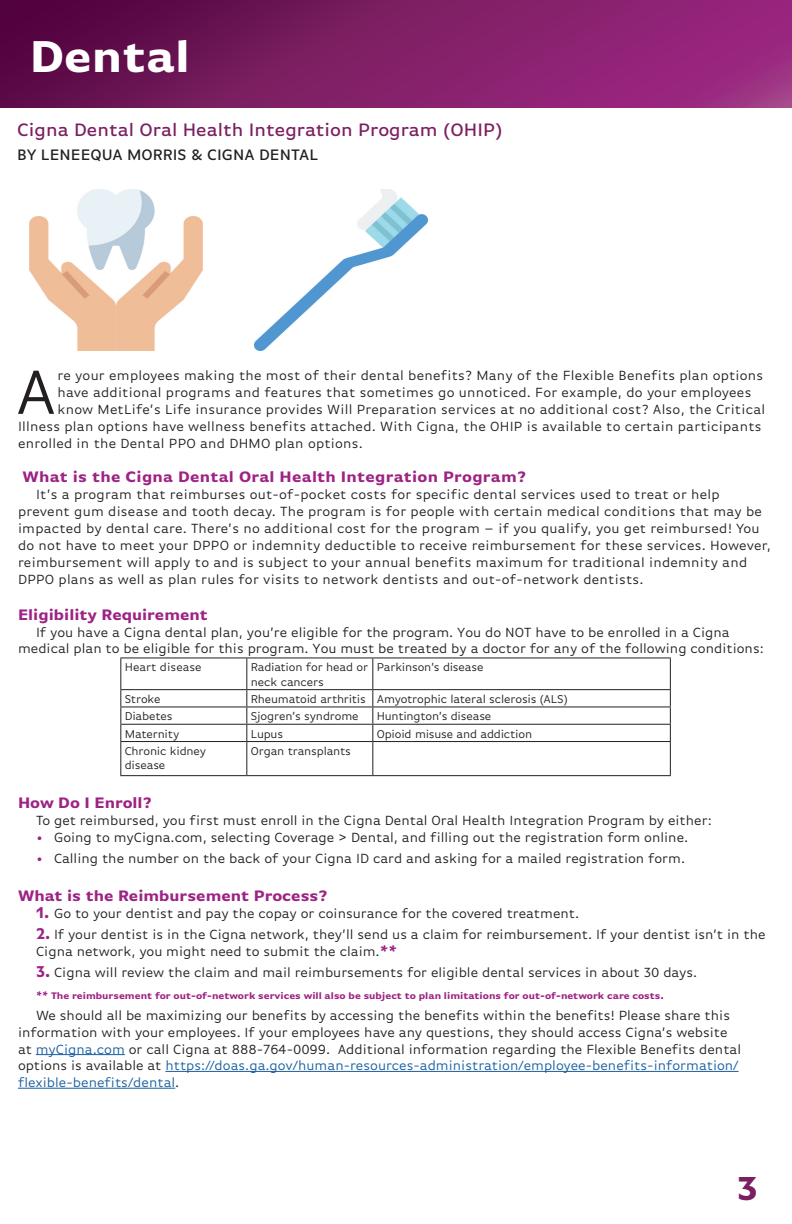
<style>
.page{position:relative;width:792px;height:1224px;background:#fff}
.page>*{position:absolute;margin:0;border:0;box-sizing:border-box;transform-origin:0 0}
.t1{font:65.8px "Basic Gothic Pro";color:#231f20}
.t2{font:700 47px "Basic Gothic Pro";color:#fff}
.t3{font:700 35px "Basic Gothic Pro";color:#7b1f61}
.t4{font:500 19px "Basic Gothic Pro";color:#7b1f61}
.t5{font:700 16px "Basic Gothic Pro";color:#9d2384}
.t6{font:500 16px "Basic Gothic Pro";color:#231f20}
.t7{font:14px/16.8px "Basic Gothic Pro";color:#231f20}
.t8{font:12px/14.4px "Basic Gothic Pro";letter-spacing:-.015em;color:#231f20}
.t9{font:700 10px "Basic Gothic Pro";color:#9d2384}
.s1{color:#9d2384}
.s2{font-weight:700;font-size:16.5px;color:#9d2384}
.s3{font-weight:700;color:#9d2384}
.s4{color:#175d9e}
</style>
<div class="page">
<div style="left:0;top:0;width:792px;height:108px;background:linear-gradient(to right,#590b43,#a12d85)"></div>
<hr style="left:36px;top:1054px;width:89px;height:1px;background:#175d9e">
<hr style="left:165px;top:1071px;width:574px;height:1px;background:#175d9e">
<hr style="left:18px;top:1088px;width:157px;height:1px;background:#175d9e">
<hr style="left:120px;top:657px;width:127px;height:1px;background:#231f20">
<hr style="left:120px;top:658px;width:1px;height:31px;background:#231f20">
<hr style="left:247px;top:657px;width:126px;height:1px;background:#231f20">
<hr style="left:246px;top:658px;width:1px;height:31px;background:#231f20">
<hr style="left:373px;top:657px;width:298px;height:1px;background:#231f20">
<hr style="left:372px;top:658px;width:1px;height:31px;background:#231f20">
<hr style="left:670px;top:658px;width:1px;height:31px;background:#231f20">
<hr style="left:120px;top:689px;width:127px;height:1px;background:#231f20">
<hr style="left:247px;top:689px;width:126px;height:1px;background:#231f20">
<hr style="left:373px;top:689px;width:298px;height:1px;background:#231f20">
<hr style="left:120px;top:706px;width:127px;height:1px;background:#231f20">
<hr style="left:247px;top:706px;width:126px;height:1px;background:#231f20">
<hr style="left:373px;top:706px;width:298px;height:1px;background:#231f20">
<hr style="left:120px;top:724px;width:127px;height:1px;background:#231f20">
<svg style="left:120px;top:690px;width:1px;height:51px"></svg>
<hr style="left:247px;top:724px;width:126px;height:1px;background:#231f20">
<svg style="left:246px;top:690px;width:1px;height:51px"></svg>
<hr style="left:373px;top:724px;width:298px;height:1px;background:#231f20">
<svg style="left:372px;top:690px;width:1px;height:51px"></svg>
<svg style="left:670px;top:690px;width:1px;height:51px"></svg>
<hr style="left:120px;top:741px;width:127px;height:1px;background:#231f20">
<hr style="left:120px;top:742px;width:1px;height:33px;background:#231f20">
<hr style="left:247px;top:741px;width:126px;height:1px;background:#231f20">
<hr style="left:246px;top:742px;width:1px;height:33px;background:#231f20">
<hr style="left:373px;top:741px;width:298px;height:1px;background:#231f20">
<hr style="left:372px;top:742px;width:1px;height:33px;background:#231f20">
<hr style="left:670px;top:742px;width:1px;height:33px;background:#231f20">
<hr style="left:120px;top:775px;width:127px;height:1px;background:#231f20">
<hr style="left:247px;top:775px;width:126px;height:1px;background:#231f20">
<hr style="left:373px;top:775px;width:298px;height:1px;background:#231f20">
<img style="left:30px;top:190px;width:172px;height:160px">
<img style="left:255px;top:190px;width:173px;height:160px">
<p class="t2" style="left:30px;top:29px;width:162px">Dental</p>
<p class="t4" style="left:17px;top:119px;width:487px">Cigna Dental Oral Health Integration Program (OHIP)</p>
<p class="t6" style="left:17px;top:146px;width:303px">BY LENEEQUA MORRIS &amp; CIGNA DENTAL</p>
<p class="t1" style="left:16px;top:355px;width:42px">A</p>
<p class="t7" style="left:57px;top:367px;width:707px">re your employees making the most of their dental benefits? Many of the Flexible Benefits plan options</p>
<p class="t7" style="left:57px;top:384px;width:695px">have additional programs and features that sometimes go unnoticed. For example, do your employees</p>
<p class="t7" style="left:57px;top:401px;width:709px">know MetLife’s Life insurance provides Will Preparation services at no additional cost? Also, the Critical</p>
<p class="t7" style="left:18px;top:418px;width:745px">Illness plan options have wellness benefits attached. With Cigna, the OHIP is available to certain participants</p>
<p class="t7" style="left:18px;top:435px;width:346px">enrolled in the Dental PPO and DHMO plan options.</p>
<p class="t5" style="left:22px;top:467px;width:505px">What is the Cigna Dental Oral Health Integration Program?</p>
<p class="t7" style="left:18px;top:486px;width:754px;text-indent:18px">It’s a program that reimburses out-of-pocket costs for specific dental services used to treat or help prevent gum disease and tooth decay. The program is for people with certain medical conditions that may be impacted by dental care. There’s no additional cost for the program – if you qualify, you get reimbursed! You do not have to meet your DPPO or indemnity deductible to receive reimbursement for these services. However, reimbursement will apply to and is subject to your annual benefits maximum for traditional indemnity and DPPO plans as well as plan rules for visits to network dentists and out-of-network dentists.</p>
<p class="t5" style="left:18px;top:605px;width:191px">Eligibility Requirement</p>
<p class="t7" style="left:18px;top:624px;width:747px;text-indent:18px">If you have a Cigna dental plan, you’re eligible for the program. You do NOT have to be enrolled in a Cigna medical plan to be eligible for this program. You must be treated by a doctor for any of the following conditions:</p>
<p class="t8" style="left:125px;top:660px;width:78px">Heart disease</p>
<p class="t8" style="left:251px;top:660px;width:119px">Radiation for head or neck cancers</p>
<p class="t8" style="left:377px;top:660px;width:108px">Parkinson’s disease</p>
<p class="t8" style="left:125px;top:692px;width:37px">Stroke</p>
<p class="t8" style="left:251px;top:692px;width:117px">Rheumatoid arthritis</p>
<p class="t8" style="left:377px;top:692px;width:192px">Amyotrophic lateral sclerosis (ALS)</p>
<p class="t8" style="left:125px;top:709px;width:49px">Diabetes</p>
<p class="t8" style="left:251px;top:709px;width:109px">Sjogren’s syndrome</p>
<p class="t8" style="left:377px;top:709px;width:116px">Huntington’s disease</p>
<p class="t8" style="left:125px;top:726px;width:56px">Maternity</p>
<p class="t8" style="left:251px;top:726px;width:34px">Lupus</p>
<p class="t8" style="left:377px;top:726px;width:157px">Opioid misuse and addiction</p>
<p class="t8" style="left:125px;top:744px;width:83px">Chronic kidney disease</p>
<p class="t8" style="left:251px;top:744px;width:102px">Organ transplants</p>
<p class="t5" style="left:18px;top:793px;width:135px">How Do I Enroll?</p>
<p class="t7" style="left:36px;top:812px;width:677px">To get reimbursed, you first must enroll in the Cigna Dental Oral Health Integration Program by either:</p>
<p class="t7" style="left:36px;top:829px;width:654px"><span class="s1">•</span> Going to myCigna.com, selecting Coverage &gt; Dental, and filling out the registration form online.</p>
<p class="t7" style="left:36px;top:850px;width:651px"><span class="s1">•</span> Calling the number on the back of your Cigna ID card and asking for a mailed registration form.</p>
<p class="t5" style="left:18px;top:886px;width:311px">What is the Reimbursement Process?</p>
<p class="t7" style="left:36px;top:905px;width:545px"><span class="s2">1.</span> Go to your dentist and pay the copay or coinsurance for the covered treatment.</p>
<p class="t7" style="left:36px;top:926px;width:731px"><span class="s2">2.</span> If your dentist is in the Cigna network, they’ll send us a claim for reimbursement. If your dentist isn’t in the<br>Cigna network, you might need to submit the claim.<span class="s3">**</span></p>
<p class="t7" style="left:36px;top:964px;width:663px"><span class="s2">3.</span> Cigna will review the claim and mail reimbursements for eligible dental services in about 30 days.</p>
<p class="t9" style="left:36px;top:989px;width:629px">** The reimbursement for out-of-network services will also be subject to plan limitations for out-of-network care costs.</p>
<p class="t7" style="left:18px;top:1007px;width:725px;text-indent:18px">We should all be maximizing our benefits by accessing the benefits within the benefits! Please share this information with your employees. If your employees have any questions, they should access Cigna’s website at <span class="s4">myCigna.com</span> or call Cigna at 888-764-0099. Additional information regarding the Flexible Benefits dental options is available at <span class="s4">https://doas.ga.gov/human-resources-administration/employee-benefits-information/ flexible-benefits/dental</span>.</p>
<p class="t3" style="left:737px;top:1168px;width:23px">3</p>
</div>
